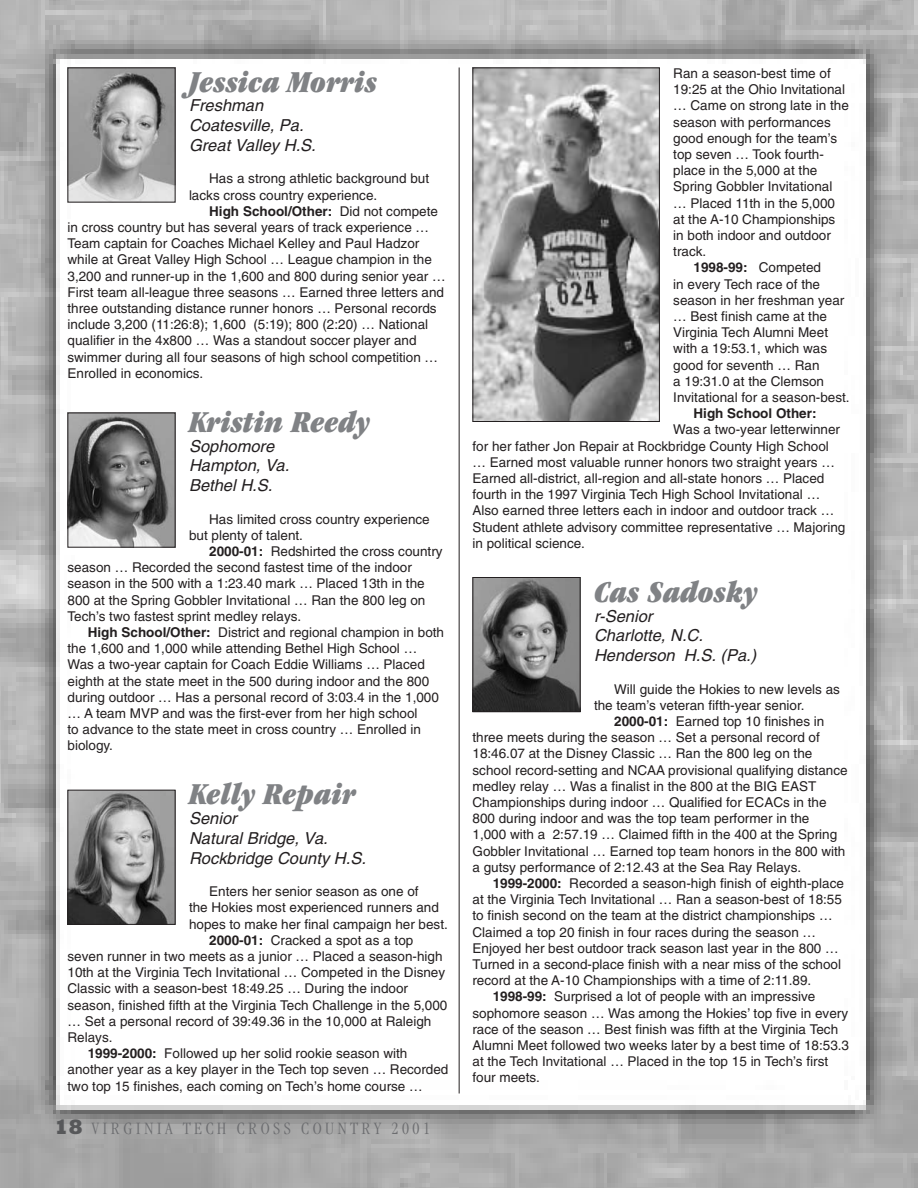
<style>
.page{position:relative;width:918px;height:1188px;background:#fff}
.page>*{position:absolute;margin:0;border:0;box-sizing:border-box;transform-origin:0 0}
.t1{font:italic ultra-condensed 31.5px "Garamond";color:#808285}
.t2{font:300 condensed 18px "Garamond";color:#6c6d70}
.t3{font:italic 16.5px/19.8px "Helvetica";color:#231f20}
.t4{font:13.5px/16.2px "Helvetica";color:#231f20}
.t5{font:700 13.5px "Helvetica";color:#231f20}
.s1{font-weight:700}
.s2{font-family:"Rockwell";font-weight:800;font-stretch:normal;font-size:21px;color:#57585a}
.s3{font-weight:400}
</style>
<div class="page">
<img style="left:0;top:0;width:917px;height:1188px">
<img style="left:70px;top:70px;width:104px;height:130px">
<img style="left:70px;top:415px;width:104px;height:131px">
<div style="left:68px;top:413px;width:108px;height:135px;border:1px solid #231f20"></div>
<img style="left:70px;top:792px;width:104px;height:131px">
<div style="left:68px;top:790px;width:108px;height:135px;border:1px solid #231f20"></div>
<img style="left:474px;top:579px;width:104px;height:131px">
<div style="left:472px;top:577px;width:108px;height:135px;border:1px solid #231f20"></div>
<img style="left:474px;top:70px;width:184px;height:350px">
<div style="left:472px;top:68px;width:188px;height:354px;border:1px solid #231f20"></div>
<hr style="left:459px;top:68px;width:1px;height:1026px;background:#231f20">
<h1 class="t1" style="left:189px;top:64px;width:190px">Jessica Morris</h1>
<p class="t3" style="left:189px;top:96px;width:128px">Freshman<br>Coatesville, Pa.<br>Great Valley H.S.</p>
<p class="t4" style="left:189px;top:170px;width:242px;text-indent:20px">Has a strong athletic background but lacks cross country experience.</p>
<p class="t4" style="left:68px;top:203px;width:380px;text-indent:142px"><span class="s1">High School/Other:</span> Did not compete in cross country but has several years of track experience … Team captain for Coaches Michael Kelley and Paul Hadzor while at Great Valley High School … League champion in the 3,200 and runner-up in the 1,600 and 800 during senior year … First team all-league three seasons … Earned three letters and three outstanding distance runner honors … Personal records include 3,200 (11:26:8); 1,600 (5:19); 800 (2:20) … National qualifier in the 4x800 … Was a standout soccer player and swimmer during all four seasons of high school competition … Enrolled in economics.</p>
<h1 class="t1" style="left:189px;top:404px;width:183px">Kristin Reedy</h1>
<p class="t3" style="left:189px;top:436px;width:102px">Sophomore<br>Hampton, Va.<br>Bethel H.S.</p>
<p class="t4" style="left:189px;top:511px;width:242px;text-indent:20px">Has limited cross country experience but plenty of talent.</p>
<p class="t4" style="left:68px;top:543px;width:377px;text-indent:142px"><span class="s1">2000-01:</span> Redshirted the cross country season … Recorded the second fastest time of the indoor season in the 500 with a 1:23.40 mark … Placed 13th in the 800 at the Spring Gobbler Invitational … Ran the 800 leg on Tech’s two fastest sprint medley relays.</p>
<p class="t4" style="left:68px;top:624px;width:378px;text-indent:20px"><span class="s1">High School/Other:</span> District and regional champion in both the 1,600 and 1,000 while attending Bethel High School … Was a two-year captain for Coach Eddie Williams … Placed eighth at the state meet in the 500 during indoor and the 800 during outdoor … Has a personal record of 3:03.4 in the 1,000 … A team MVP and was the first-ever from her high school<br>to advance to the state meet in cross country … Enrolled in biology.</p>
<h1 class="t1" style="left:189px;top:777px;width:169px">Kelly Repair</h1>
<p class="t3" style="left:189px;top:808px;width:178px">Senior<br>Natural Bridge, Va.<br>Rockbridge County H.S.</p>
<p class="t4" style="left:209px;top:883px;width:211px">Enters her senior season as one of</p>
<p class="t4" style="left:189px;top:899px;width:251px">the Hokies most experienced runners and</p>
<p class="t4" style="left:189px;top:916px;width:260px">hopes to make her final campaign her best.</p>
<p class="t4" style="left:209px;top:932px;width:206px"><span class="s1">2000-01:</span> Cracked a spot as a top</p>
<p class="t4" style="left:68px;top:948px;width:377px">seven runner in two meets as a junior … Placed a season-high</p>
<p class="t4" style="left:68px;top:964px;width:379px">10th at the Virginia Tech Invitational … Competed in the Disney</p>
<p class="t4" style="left:68px;top:980px;width:342px">Classic with a season-best 18:49.25 … During the indoor</p>
<p class="t4" style="left:68px;top:997px;width:381px">season, finished fifth at the Virginia Tech Challenge in the 5,000</p>
<p class="t4" style="left:68px;top:1013px;width:365px">… Set a personal record of 39:49.36 in the 10,000 at Raleigh</p>
<p class="t4" style="left:68px;top:1029px;width:47px">Relays.</p>
<p class="t4" style="left:88px;top:1045px;width:321px"><span class="s1">1999-2000:</span> Followed up her solid rookie season with</p>
<p class="t4" style="left:68px;top:1061px;width:382px">another year as a key player in the Tech top seven … Recorded</p>
<p class="t4" style="left:68px;top:1078px;width:357px">two top 15 finishes, each coming on Tech’s home course …</p>
<h2 class="t2" style="left:54px;top:1119px;width:378px"><span class="s2">18</span> V I R G I N I A T E C H C R O S S C O U N T R Y 2 0 0 1</h2>
<p class="t4" style="left:673px;top:65px;width:159px">Ran a season-best time of</p>
<p class="t4" style="left:673px;top:81px;width:173px">19:25 at the Ohio Invitational</p>
<p class="t4" style="left:673px;top:97px;width:177px">… Came on strong late in the</p>
<p class="t4" style="left:673px;top:114px;width:159px">season with performances</p>
<p class="t4" style="left:673px;top:130px;width:166px">good enough for the team’s</p>
<p class="t4" style="left:673px;top:146px;width:152px">top seven … Took fourth-</p>
<p class="t4" style="left:673px;top:162px;width:146px">place in the 5,000 at the</p>
<p class="t4" style="left:673px;top:178px;width:161px">Spring Gobbler Invitational</p>
<p class="t4" style="left:673px;top:195px;width:163px">… Placed 11th in the 5,000</p>
<p class="t4" style="left:673px;top:211px;width:164px">at the A-10 Championships</p>
<p class="t4" style="left:673px;top:227px;width:159px">in both indoor and outdoor</p>
<p class="t4" style="left:673px;top:243px;width:35px">track.</p>
<p class="t5" style="left:694px;top:259px;width:129px">1998-99: <span class="s3">Competed</span></p>
<p class="t4" style="left:673px;top:276px;width:148px">in every Tech race of the</p>
<p class="t4" style="left:673px;top:292px;width:173px">season in her freshman year</p>
<p class="t4" style="left:673px;top:308px;width:155px">… Best finish came at the</p>
<p class="t4" style="left:673px;top:324px;width:156px">Virginia Tech Alumni Meet</p>
<p class="t4" style="left:673px;top:340px;width:155px">with a 19:53.1, which was</p>
<p class="t4" style="left:673px;top:357px;width:148px">good for seventh … Ran</p>
<p class="t4" style="left:673px;top:373px;width:152px">a 19:31.0 at the Clemson</p>
<p class="t4" style="left:673px;top:389px;width:178px">Invitational for a season-best.</p>
<p class="t5" style="left:694px;top:405px;width:125px">High School Other:</p>
<p class="t4" style="left:472px;top:421px;width:374px;text-indent:201px">Was a two-year letterwinner for her father Jon Repair at Rockbridge County High School … Earned most valuable runner honors two straight years … Earned all-district, all-region and all-state honors … Placed fourth in the 1997 Virginia Tech High School Invitational … Also earned three letters each in indoor and outdoor track … Student athlete advisory committee representative … Majoring in political science.</p>
<h1 class="t1" style="left:594px;top:574px;width:165px">Cas Sadosky</h1>
<p class="t3" style="left:594px;top:606px;width:164px">r-Senior<br>Charlotte, N.C.<br>Henderson H.S. (Pa.)</p>
<p class="t4" style="left:594px;top:681px;width:248px;text-indent:20px">Will guide the Hokies to new levels as the team’s veteran fifth-year senior.</p>
<p class="t4" style="left:472px;top:713px;width:377px;text-indent:142px"><span class="s1">2000-01:</span> Earned top 10 finishes in three meets during the season … Set a personal record of 18:46.07 at the Disney Classic … Ran the 800 leg on the school record-setting and NCAA provisional qualifying distance medley relay … Was a finalist in the 800 at the BIG EAST Championships during indoor … Qualified for ECACs in the 800 during indoor and was the top team performer in the<br>1,000 with a 2:57.19 … Claimed fifth in the 400 at the Spring Gobbler Invitational … Earned top team honors in the 800 with a gutsy performance of 2:12.43 at the Sea Ray Relays.</p>
<p class="t4" style="left:493px;top:875px;width:353px"><span class="s1">1999-2000:</span> Recorded a season-high finish of eighth-place</p>
<p class="t4" style="left:472px;top:891px;width:371px">at the Virginia Tech Invitational … Ran a season-best of 18:55</p>
<p class="t4" style="left:472px;top:907px;width:362px">to finish second on the team at the district championships …</p>
<p class="t4" style="left:472px;top:924px;width:345px">Claimed a top 20 finish in four races during the season …</p>
<p class="t4" style="left:472px;top:940px;width:368px">Enjoyed her best outdoor track season last year in the 800 …</p>
<p class="t4" style="left:472px;top:956px;width:370px">Turned in a second-place finish with a near miss of the school</p>
<p class="t4" style="left:472px;top:972px;width:340px">record at the A-10 Championships with a time of 2:11.89.</p>
<p class="t4" style="left:493px;top:988px;width:324px"><span class="s1">1998-99:</span> Surprised a lot of people with an impressive</p>
<p class="t4" style="left:473px;top:1005px;width:377px">sophomore season … Was among the Hokies’ top five in every</p>
<p class="t4" style="left:473px;top:1021px;width:367px">race of the season … Best finish was fifth at the Virginia Tech</p>
<p class="t4" style="left:472px;top:1037px;width:378px">Alumni Meet followed two weeks later by a best time of 18:53.3</p>
<p class="t4" style="left:472px;top:1053px;width:357px">at the Tech Invitational … Placed in the top 15 in Tech’s first</p>
<p class="t4" style="left:472px;top:1069px;width:69px">four meets.</p>
</div>
